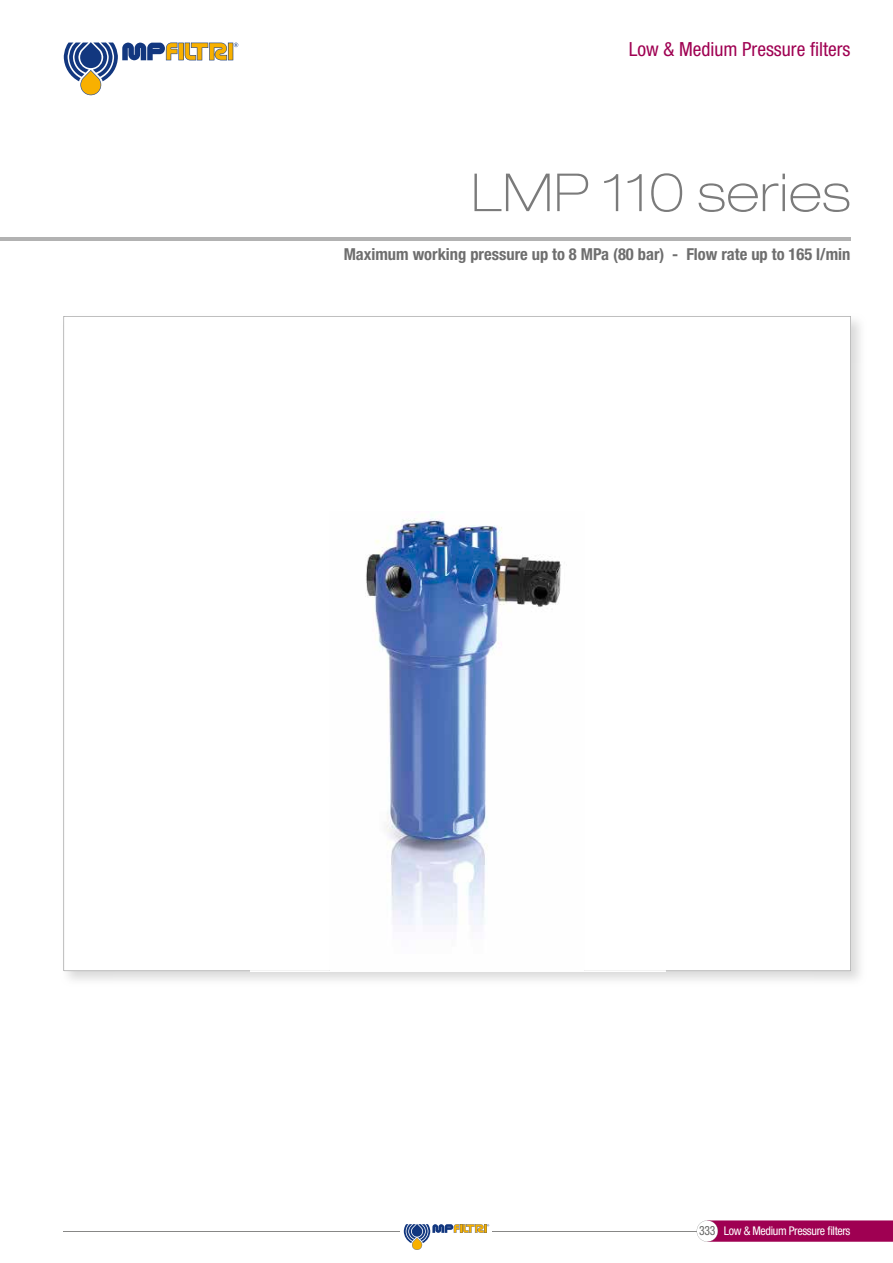
<style>
.page{position:relative;width:893px;height:1263px;background:#fff}
.page>*{position:absolute;margin:0;border:0;box-sizing:border-box;transform-origin:0 0}
.t1{font:100 expanded 52.5px "Helvetica Neue LT Std";letter-spacing:.02em;color:#7b7b7b}
.t2{font:condensed 19.5px "Helvetica Neue LT Std";color:#9f0052}
.t3{font:700 condensed 16.5px "Helvetica Neue LT Std";color:#6e6e6e}
.t4{font:condensed 12px "Helvetica Neue LT Std";letter-spacing:-.03em;color:#fff}
.s1{font-size:12.75px;color:#636362}
</style>
<div class="page">
<img style="left:814px;top:363px;width:46px;height:618px">
<svg style="left:64px;top:316px;width:786px;height:655px"></svg>
<hr style="left:0;top:238px;width:850px;height:3px;background:#b2b2b2">
<img style="left:330px;top:512px;width:255px;height:370px">
<svg style="left:64px;top:42px;width:174px;height:53px"></svg>
<svg style="left:250px;top:882px;width:416px;height:89px"></svg>
<hr style="left:64px;top:1231px;width:641px;height:1px;background:#878786">
<svg style="left:697px;top:1220px;width:196px;height:22px;background:#aa1f67"></svg>
<svg style="left:404px;top:1224px;width:85px;height:26px"></svg>
<p class="t2" style="left:629px;top:38px;width:223px">Low &amp; Medium Pressure filters</p>
<h1 class="t1" style="left:471px;top:161px;width:381px">LMP 110 series</h1>
<p class="t3" style="left:344px;top:244px;width:508px">Maximum working pressure up to 8 MPa (80 bar) - Flow rate up to 165 l/min</p>
<p class="t4" style="left:699px;top:1223px;width:153px"><span class="s1">333</span> Low &amp; Medium Pressure filters</p>
</div>
